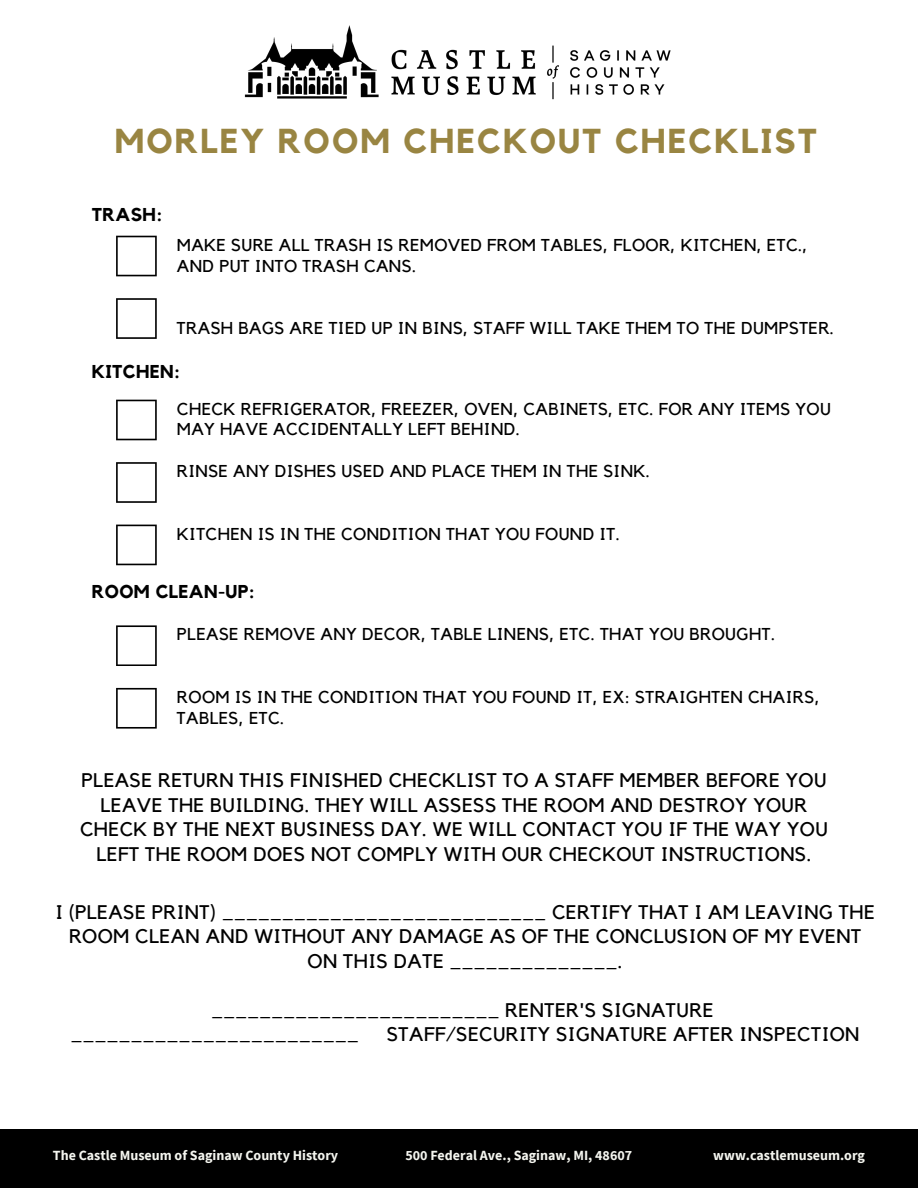
<style>
.page{position:relative;width:918px;height:1188px;background:#fff}
.page>*{position:absolute;margin:0;border:0;box-sizing:border-box;transform-origin:0 0}
.t1{font:700 34.5px "Kollektif";letter-spacing:.06em;color:#998542}
.t2{font:19.65px/24.5px "Kollektif";letter-spacing:.02em;color:#000;text-align:center}
.t3{font:700 18.6px "Kollektif";letter-spacing:.02em;color:#000}
.t4{font:17.1px/20.9px "Kollektif";letter-spacing:.02em;color:#000}
.t5{font:700 13.95px "Source Sans Pro";color:#f4f5ef}
</style>
<div class="page">
<div style="left:0;top:1130px;width:918px;height:58px;background:#000"></div>
<img style="left:244px;top:25px;width:427px;height:75px">
<svg style="left:116px;top:236px;width:41px;height:40px"></svg>
<svg style="left:116px;top:298px;width:41px;height:41px"></svg>
<svg style="left:116px;top:400px;width:41px;height:40px"></svg>
<svg style="left:116px;top:462px;width:41px;height:41px"></svg>
<svg style="left:116px;top:525px;width:41px;height:40px"></svg>
<svg style="left:116px;top:625px;width:41px;height:41px"></svg>
<svg style="left:116px;top:688px;width:41px;height:40px"></svg>
<p class="t1" style="left:115px;top:125px;width:704px">MORLEY ROOM CHECKOUT CHECKLIST</p>
<p class="t3" style="left:92px;top:206px;width:72px">TRASH:</p>
<p class="t4" style="left:177px;top:235px;width:632px">MAKE SURE ALL TRASH IS REMOVED FROM TABLES, FLOOR, KITCHEN, ETC.,<br>AND PUT INTO TRASH CANS.</p>
<p class="t4" style="left:177px;top:318px;width:659px">TRASH BAGS ARE TIED UP IN BINS, STAFF WILL TAKE THEM TO THE DUMPSTER.</p>
<p class="t3" style="left:92px;top:363px;width:90px">KITCHEN:</p>
<p class="t4" style="left:177px;top:399px;width:656px">CHECK REFRIGERATOR, FREEZER, OVEN, CABINETS, ETC. FOR ANY ITEMS YOU<br>MAY HAVE ACCIDENTALLY LEFT BEHIND.</p>
<p class="t4" style="left:177px;top:461px;width:474px">RINSE ANY DISHES USED AND PLACE THEM IN THE SINK.</p>
<p class="t4" style="left:177px;top:524px;width:444px">KITCHEN IS IN THE CONDITION THAT YOU FOUND IT.</p>
<p class="t3" style="left:92px;top:583px;width:164px">ROOM CLEAN-UP:</p>
<p class="t4" style="left:177px;top:625px;width:600px">PLEASE REMOVE ANY DECOR, TABLE LINENS, ETC. THAT YOU BROUGHT.</p>
<p class="t4" style="left:177px;top:687px;width:644px">ROOM IS IN THE CONDITION THAT YOU FOUND IT, EX: STRAIGHTEN CHAIRS,<br>TABLES, ETC.</p>
<p class="t2" style="left:80px;top:769px;width:749px">PLEASE RETURN THIS FINISHED CHECKLIST TO A STAFF MEMBER BEFORE YOU LEAVE THE BUILDING. THEY WILL ASSESS THE ROOM AND DESTROY YOUR CHECK BY THE NEXT BUSINESS DAY. WE WILL CONTACT YOU IF THE WAY YOU LEFT THE ROOM DOES NOT COMPLY WITH OUR CHECKOUT INSTRUCTIONS.</p>
<p class="t2" style="left:55px;top:901px;width:821px">I (PLEASE PRINT) ___________________________ CERTIFY THAT I AM LEAVING THE<br>ROOM CLEAN AND WITHOUT ANY DAMAGE AS OF THE CONCLUSION OF MY EVENT<br>ON THIS DATE ______________.</p>
<p class="t2" style="left:211px;top:999px;width:504px">________________________ RENTER'S SIGNATURE</p>
<p class="t2" style="left:71px;top:1023px;width:290px">________________________</p>
<p class="t2" style="left:387px;top:1023px;width:474px">STAFF/SECURITY SIGNATURE AFTER INSPECTION</p>
<p class="t5" style="left:53px;top:1146px;width:287px">The Castle Museum of Saginaw County History</p>
<p class="t5" style="left:405px;top:1146px;width:228px">500 Federal Ave., Saginaw, MI, 48607</p>
<p class="t5" style="left:713px;top:1146px;width:153px">www.castlemuseum.org</p>
</div>
